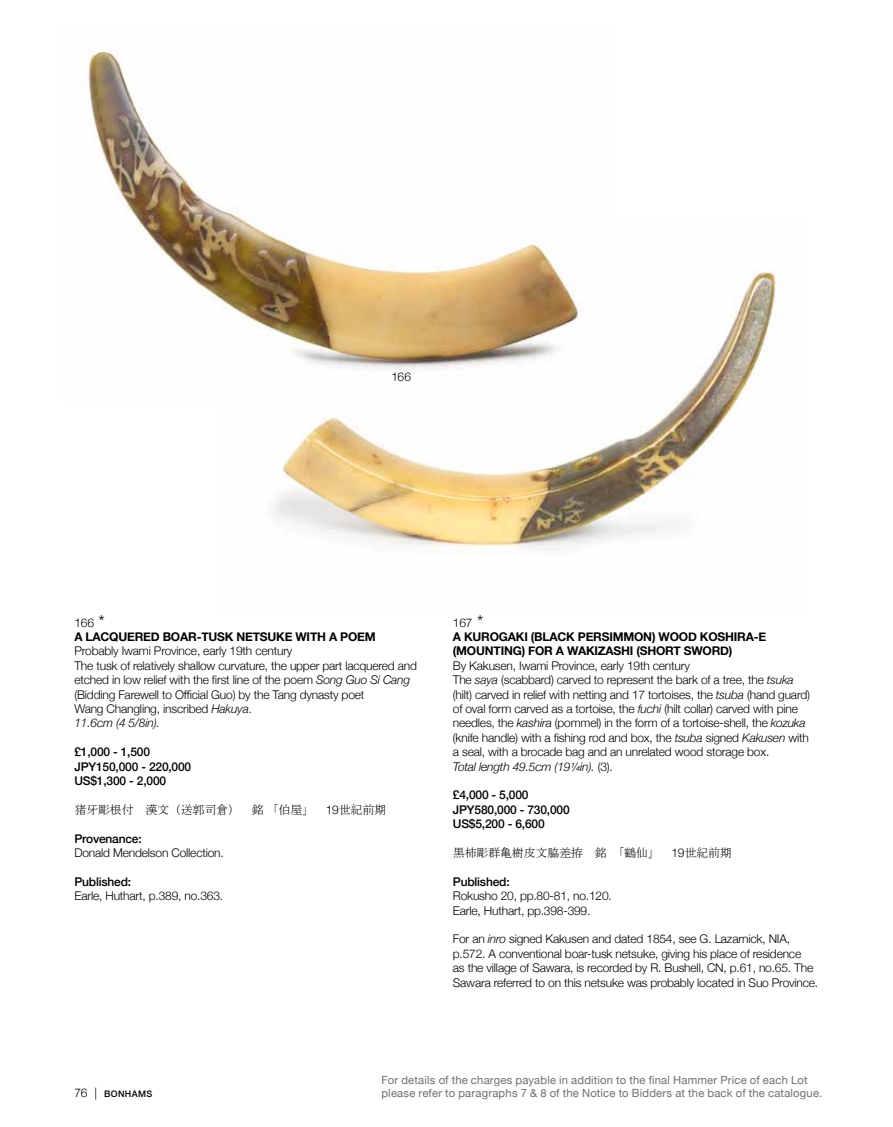
<style>
.page{position:relative;width:893px;height:1127px;background:#fff}
.page>*{position:absolute;margin:0;border:0;box-sizing:border-box;transform-origin:0 0}
.t1{font:300 12px/14.4px "Helvetica Neue";letter-spacing:-.015em;color:#000}
.t2{font:500 12px/14.4px "Helvetica Neue";letter-spacing:-.015em;color:#000}
.t3{font:700 12px/14.4px "Helvetica Neue";letter-spacing:-.015em;color:#000}
.t4{font:12px "MS Mincho";letter-spacing:-.015em;color:#000}
.t5{font:11.25px "Helvetica Neue";letter-spacing:.015em;color:#6f6f6f}
.t6{font:500 9px "Helvetica Neue";letter-spacing:.04em;color:#000}
.s1{font-weight:300}
.s2{font-weight:300;font-size:18px}
.s3{font-style:italic}
.s4{font-family:"Helvetica Neue";font-weight:300}
.s5{font-weight:300;font-size:12px}
</style>
<div class="page">
<img style="left:275px;top:270px;width:509px;height:282px">
<img style="left:83px;top:51px;width:527px;height:350px">
<p class="t1" style="left:391px;top:368px;width:21px">166</p>
<p class="t3" style="left:74px;top:615px;width:303px"><span class="s1">166</span> <span class="s2">*<br></span>A LACQUERED BOAR-TUSK NETSUKE WITH A POEM</p>
<p class="t1" style="left:74px;top:643px;width:344px">Probably Iwami Province, early 19th century<br>The tusk of relatively shallow curvature, the upper part lacquered and etched in low relief with the first line of the poem <span class="s3">Song Guo Si Cang </span>(Bidding Farewell to Official Guo) by the Tang dynasty poet<br>Wang Changling, inscribed <span class="s3">Hakuya</span>.<br><span class="s3">11.6cm (4 5/8in).</span></p>
<p class="t2" style="left:74px;top:744px;width:118px">£1,000 - 1,500<br>JPY150,000 - 220,000<br>US$1,300 - 2,000</p>
<p class="t4" style="left:74px;top:803px;width:313px">猪牙彫根付　漢文（送郭司倉）　銘「伯屋」　<span class="s4">19</span>世紀前期</p>
<p class="t2" style="left:74px;top:830px;width:69px">Provenance:</p>
<p class="t1" style="left:74px;top:845px;width:151px">Donald Mendelson Collection.</p>
<p class="t2" style="left:74px;top:873px;width:58px">Published:</p>
<p class="t1" style="left:74px;top:888px;width:150px">Earle, Huthart, p.389, no.363.</p>
<p class="t3" style="left:453px;top:615px;width:315px"><span class="s1">167</span> <span class="s2">*<br></span>A KUROGAKI (BLACK PERSIMMON) WOOD KOSHIRA-E (MOUNTING) FOR A WAKIZASHI (SHORT SWORD)</p>
<p class="t1" style="left:453px;top:657px;width:359px">By Kakusen, Iwami Province, early 19th century<br>The <span class="s3">saya</span> (scabbard) carved to represent the bark of a tree, the <span class="s3">tsuka </span>(hilt) carved in relief with netting and 17 tortoises, the <span class="s3">tsuba</span> (hand guard) of oval form carved as a tortoise, the <span class="s3">fuchi</span> (hilt collar) carved with pine needles, the <span class="s3">kashira</span> (pommel) in the form of a tortoise-shell, the <span class="s3">kozuka </span>(knife handle) with a fishing rod and box, the <span class="s3">tsuba</span> signed <span class="s3">Kakusen</span> with a seal, with a brocade bag and an unrelated wood storage box.<br><span class="s3">Total length 49.5cm (19¼in).</span> (3).</p>
<p class="t2" style="left:453px;top:787px;width:118px">£4,000 - 5,000<br>JPY580,000 - 730,000<br>US$5,200 - 6,600</p>
<p class="t4" style="left:453px;top:847px;width:281px">黒柿彫群亀樹皮文脇差拵　銘 「鶴仙」　<span class="s4">19</span>世紀前期</p>
<p class="t2" style="left:453px;top:873px;width:58px">Published:</p>
<p class="t1" style="left:453px;top:888px;width:161px">Rokusho 20, pp.80-81, no.120.<br>Earle, Huthart, pp.398-399.</p>
<p class="t1" style="left:453px;top:931px;width:367px">For an <span class="s3">inro</span> signed Kakusen and dated 1854, see G. Lazarnick, NIA, p.572. A conventional boar-tusk netsuke, giving his place of residence<br>as the village of Sawara, is recorded by R. Bushell, CN, p.61, no.65. The Sawara referred to on this netsuke was probably located in Suo Province.</p>
<p class="t5" style="left:381px;top:1072px;width:428px">For details of the charges payable in addition to the final Hammer Price of each Lot</p>
<p class="t6" style="left:74px;top:1087px;width:79px"><span class="s5">76 |</span> BONHAMS</p>
<p class="t5" style="left:381px;top:1085px;width:442px">please refer to paragraphs 7 &amp; 8 of the Notice to Bidders at the back of the catalogue.</p>
</div>
